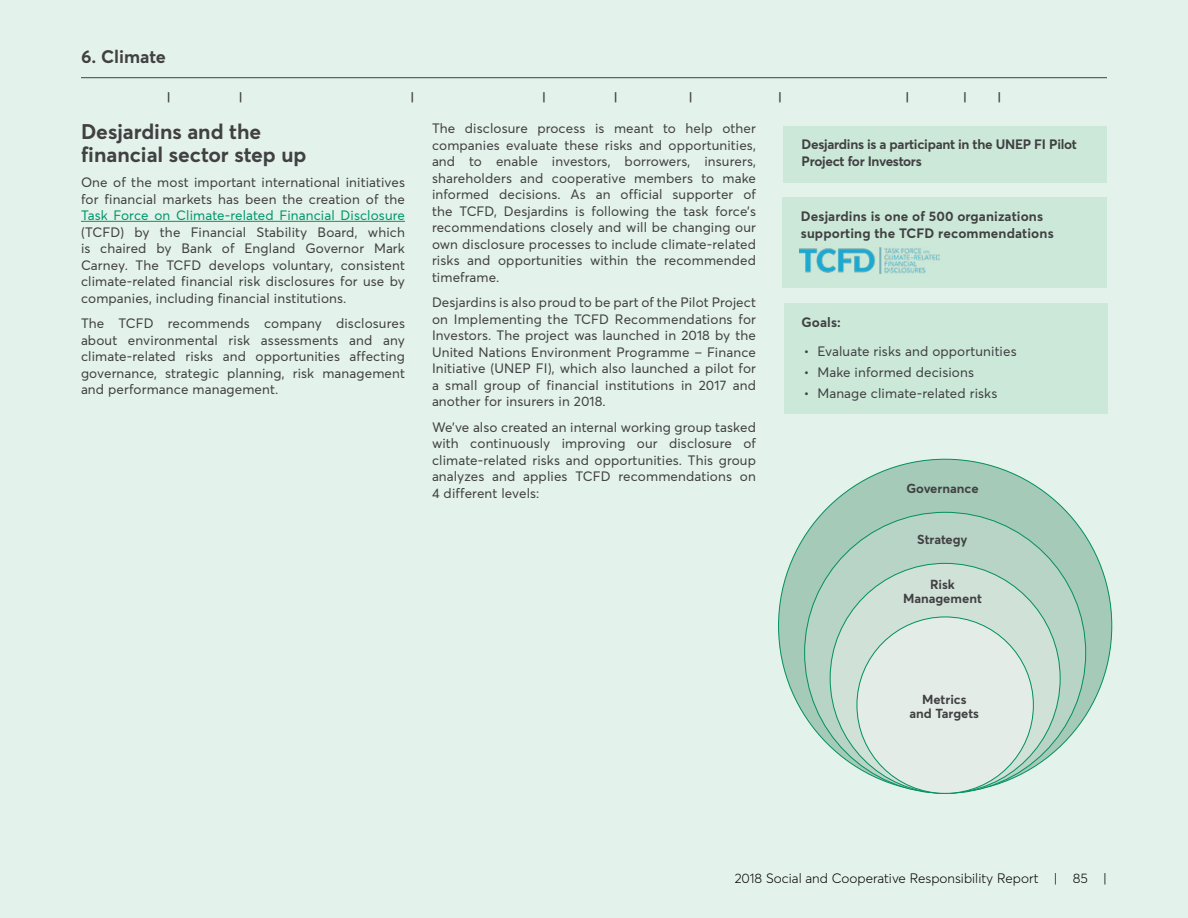
<style>
.page{position:relative;width:1188px;height:918px;background:#e3f2ea}
.page>*{position:absolute;margin:0;border:0;box-sizing:border-box;transform-origin:0 0}
.t1{font:700 21px/22.5px "Averta";color:#414042}
.t2{font:700 18px "Averta";color:#414042}
.t3{font:13.5px/16.5px "Averta";letter-spacing:.01em;color:#414042;text-align:justify}
.t4{font:700 13.5px/16.5px "Averta";letter-spacing:.005em;color:#414042}
.t5{font:700 13.5px/16.5px "Averta";letter-spacing:-.02em;color:#414042}
.t6{font:300 13.5px "Averta";color:#000}
.t7{font:13.5px "Averta";letter-spacing:.01em;color:#00976b}
.t8{font:700 12.9px/14px "Averta";color:#414042;text-align:center}
.t9{font:700 12px "Averta";color:#414042}
</style>
<div class="page">
<hr style="left:81px;top:221px;width:324px;height:1px;background:#00976b">
<div style="left:779px;top:459px;width:333px;height:333px;background:#a5cab8;border-radius:50%"></div>
<div style="left:805px;top:512px;width:281px;height:281px;background:#b8d4c6;border-radius:50%"></div>
<div style="left:830px;top:563px;width:230px;height:230px;background:#d0e1d7;border-radius:50%"></div>
<div style="left:857px;top:617px;width:176px;height:176px;background:#e3ece7;border-radius:50%"></div>
<div style="left:783px;top:197px;width:324px;height:57px;background:#cbe8d9"></div>
<div style="left:783px;top:247px;width:324px;height:40px;background:#cbe8d9"></div>
<img style="left:800px;top:248px;width:139px;height:26px">
<div style="left:784px;top:126px;width:323px;height:57px;background:#cbe8d9"></div>
<div style="left:784px;top:303px;width:324px;height:41px;background:#cbe8d9"></div>
<div style="left:784px;top:332px;width:324px;height:40px;background:#cbe8d9"></div>
<div style="left:784px;top:353px;width:324px;height:40px;background:#cbe8d9"></div>
<div style="left:784px;top:374px;width:324px;height:40px;background:#cbe8d9"></div>
<hr style="left:81px;top:77px;width:1026px;height:1px;background:#414042">
<h2 class="t2" style="left:81px;top:45px;width:86px">6. Climate</h2>
<p class="t9" style="left:167px;top:89px;width:5px">|</p>
<p class="t9" style="left:239px;top:89px;width:5px">|</p>
<p class="t9" style="left:411px;top:89px;width:5px">|</p>
<p class="t9" style="left:542px;top:89px;width:5px">|</p>
<p class="t9" style="left:614px;top:89px;width:5px">|</p>
<p class="t9" style="left:689px;top:89px;width:5px">|</p>
<p class="t9" style="left:778px;top:89px;width:5px">|</p>
<p class="t9" style="left:906px;top:89px;width:5px">|</p>
<p class="t9" style="left:963px;top:89px;width:5px">|</p>
<p class="t9" style="left:998px;top:89px;width:5px">|</p>
<h1 class="t1" style="left:81px;top:120px;width:227px">Desjardins and the financial sector step up</h1>
<p class="t3" style="left:81px;top:174px;width:326px">One of the most important international initiatives for financial markets has been the creation of the</p>
<p class="t7" style="left:81px;top:207px;width:326px">Task Force on Climate-related Financial Disclosure</p>
<p class="t3" style="left:81px;top:224px;width:326px">(TCFD) by the Financial Stability Board, which is chaired by Bank of England Governor Mark Carney. The TCFD develops voluntary, consistent climate-related financial risk disclosures for use by companies, including financial institutions.</p>
<p class="t3" style="left:81px;top:315px;width:326px">The TCFD recommends company disclosures about environmental risk assessments and any climate-related risks and opportunities affecting governance, strategic planning, risk management and performance management.</p>
<p class="t3" style="left:432px;top:120px;width:326px">The disclosure process is meant to help other companies evaluate these risks and opportunities, and to enable investors, borrowers, insurers, shareholders and cooperative members to make informed decisions. As an official supporter of the TCFD, Desjardins is following the task force’s recommendations closely and will be changing our own disclosure processes to include climate-related risks and opportunities within the recommended timeframe.</p>
<p class="t3" style="left:432px;top:294px;width:326px">Desjardins is also proud to be part of the Pilot Project on Implementing the TCFD Recommendations for Investors. The project was launched in 2018 by the United Nations Environment Programme – Finance Initiative (UNEP FI), which also launched a pilot for a small group of financial institutions in 2017 and another for insurers in 2018.</p>
<p class="t3" style="left:432px;top:419px;width:326px">We’ve also created an internal working group tasked with continuously improving our disclosure of climate-related risks and opportunities. This group analyzes and applies TCFD recommendations on 4 different levels:</p>
<p class="t5" style="left:802px;top:136px;width:277px">Desjardins is a participant in the UNEP FI Pilot<br>Project for Investors</p>
<p class="t4" style="left:801px;top:208px;width:254px">Desjardins is one of 500 organizations supporting the TCFD recommendations</p>
<p class="t4" style="left:802px;top:314px;width:41px">Goals:</p>
<p class="t3" style="left:804px;top:342px;width:214px">• Evaluate risks and opportunities</p>
<p class="t3" style="left:804px;top:363px;width:172px">• Make informed decisions</p>
<p class="t3" style="left:804px;top:384px;width:195px">• Manage climate-related risks</p>
<p class="t8" style="left:906px;top:481px;width:74px">Governance</p>
<p class="t8" style="left:917px;top:532px;width:52px">Strategy</p>
<p class="t8" style="left:903px;top:578px;width:80px">Risk<br>Management</p>
<p class="t8" style="left:910px;top:692px;width:71px">Metrics and Targets</p>
<p class="t6" style="left:735px;top:870px;width:374px">2018 Social and Cooperative Responsibility Report | 85 |</p>
</div>
